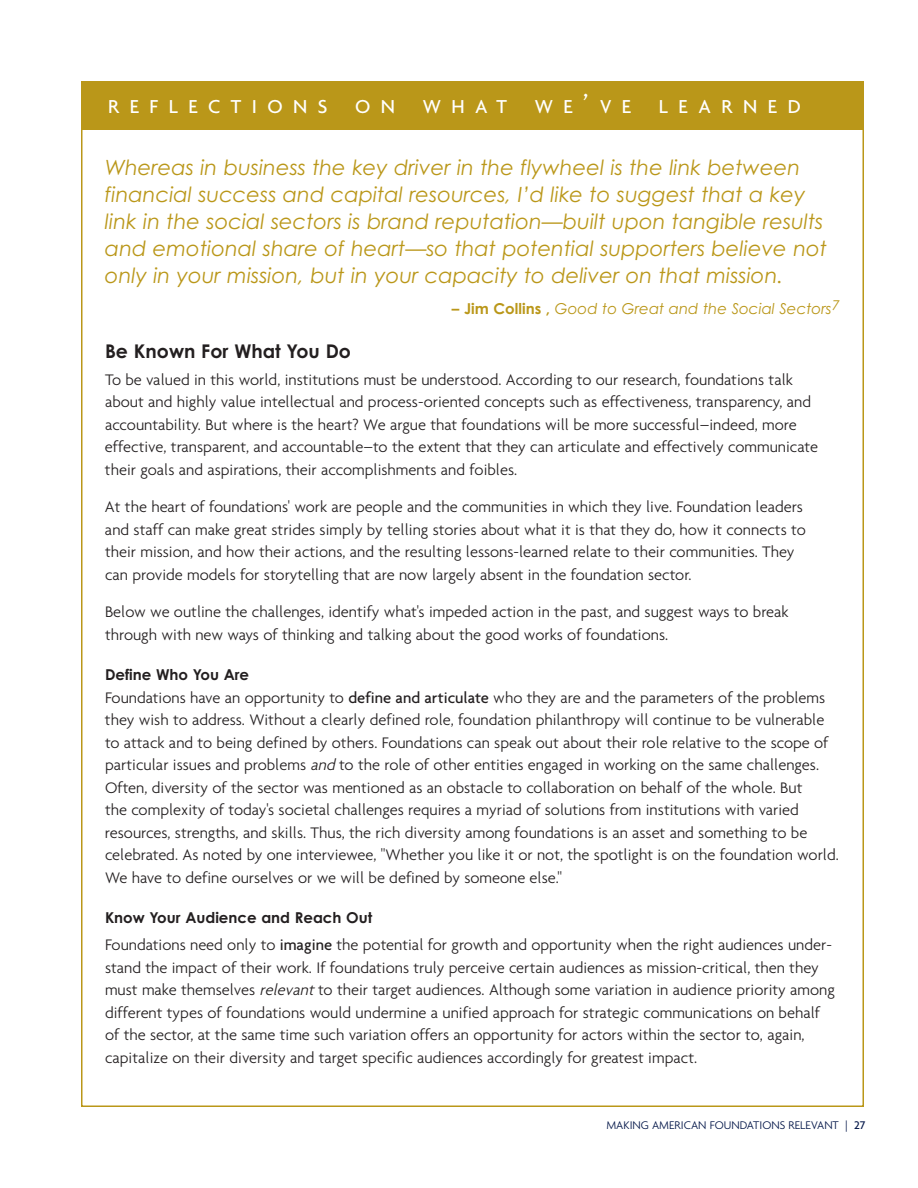
<style>
.page{position:relative;width:918px;height:1188px;background:#fff}
.page>*{position:absolute;margin:0;border:0;box-sizing:border-box;transform-origin:0 0}
.t1{font:italic 21px/27px "Century Gothic";color:#ba9719}
.t2{font:500 20.25px "Agenda";letter-spacing:.515em;color:#fff}
.t3{font:700 18.9px "Century Gothic";color:#231f20}
.t4{font:300 16.5px/22.5px "Agenda";color:#231f20}
.t5{font:italic 15px "Century Gothic";color:#ba9719}
.t6{font:700 15px "Century Gothic";color:#231f20}
.t7{font:300 12px "Agenda";color:#001447}
.s1{font-size:27px}
.s2{font-weight:700;font-style:normal}
.s3{font-weight:500}
.s4{font-style:italic}
</style>
<div class="page">
<div style="left:82px;top:82px;width:781px;height:47px;background:#ba9719"></div>
<p class="t2" style="left:108px;top:94px;width:221px">REFLECTIONS</p>
<p class="t2" style="left:355px;top:94px;width:41px">O N</p>
<p class="t2" style="left:423px;top:94px;width:86px">WHAT</p>
<p class="t2" style="left:535px;top:94px;width:98px">WE<span class="s1">’</span>VE</p>
<p class="t2" style="left:659px;top:94px;width:144px">LEARNED</p>
<p class="t1" style="left:105px;top:154px;width:724px">Whereas in business the key driver in the flywheel is the link between financial success and capital resources, I’d like to suggest that a key link in the social sectors is brand reputation—built upon tangible results and emotional share of heart—so that potential supporters believe not only in your mission, but in your capacity to deliver on that mission.</p>
<p class="t5" style="left:452px;top:300px;width:390px"><span class="s2">– Jim Collins ,</span> Good to Great and the Social Sectors<sup>7</sup></p>
<p class="t3" style="left:105px;top:340px;width:248px">Be Known For What You Do</p>
<p class="t4" style="left:105px;top:368px;width:715px">To be valued in this world, institutions must be understood. According to our research, foundations talk about and highly value intellectual and process-oriented concepts such as effectiveness, transparency, and accountability. But where is the heart? We argue that foundations will be more successful–indeed, more effective, transparent, and accountable–to the extent that they can articulate and effectively communicate their goals and aspirations, their accomplishments and foibles.</p>
<p class="t4" style="left:105px;top:495px;width:702px">At the heart of foundations' work are people and the communities in which they live. Foundation leaders and staff can make great strides simply by telling stories about what it is that they do, how it connects to their mission, and how their actions, and the resulting lessons-learned relate to their communities. They can provide models for storytelling that are now largely absent in the foundation sector.</p>
<p class="t4" style="left:105px;top:600px;width:685px">Below we outline the challenges, identify what's impeded action in the past, and suggest ways to break through with new ways of thinking and talking about the good works of foundations.</p>
<p class="t6" style="left:105px;top:666px;width:146px">Define Who You Are</p>
<p class="t4" style="left:105px;top:686px;width:735px">Foundations have an opportunity to <span class="s3">define and articulate</span> who they are and the parameters of the problems they wish to address. Without a clearly defined role, foundation philanthropy will continue to be vulnerable to attack and to being defined by others. Foundations can speak out about their role relative to the scope of particular issues and problems <span class="s4">and</span>to the role of other entities engaged in working on the same challenges.<br>Often, diversity of the sector was mentioned as an obstacle to collaboration on behalf of the whole. But<br>the complexity of today's societal challenges requires a myriad of solutions from institutions with varied resources, strengths, and skills. Thus, the rich diversity among foundations is an asset and something to be celebrated. As noted by one interviewee, "Whether you like it or not, the spotlight is on the foundation world.<br>We have to define ourselves or we will be defined by someone else."</p>
<p class="t6" style="left:105px;top:909px;width:269px">Know Your Audience and Reach Out</p>
<p class="t4" style="left:105px;top:933px;width:731px">Foundations need only to <span class="s3">imagine</span> the potential for growth and opportunity when the right audiences under&shy;stand the impact of their work. If foundations truly perceive certain audiences as mission-critical, then they must make themselves <span class="s4">relevant</span>to their target audiences. Although some variation in audience priority among different types of foundations would undermine a unified approach for strategic communications on behalf of the sector, at the same time such variation offers an opportunity for actors within the sector to, again, capitalize on their diversity and target specific audiences accordingly for greatest impact.</p>
<p class="t7" style="left:606px;top:1117px;width:260px">MAKING AMERICAN FOUNDATIONS RELEVANT | <span class="s3">27</span></p>
</div>
